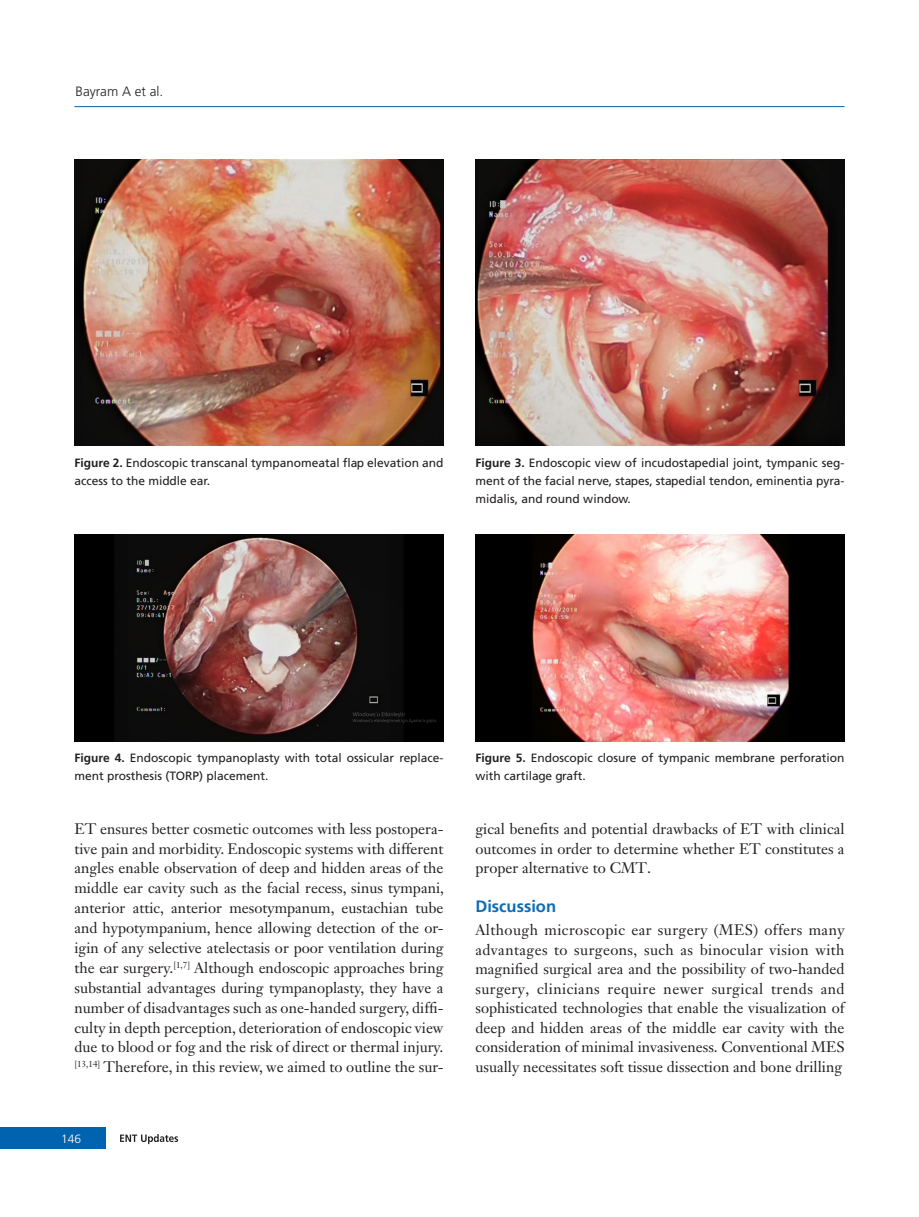
<style>
.page{position:relative;width:919px;height:1217px;background:#fff}
.page>*{position:absolute;margin:0;border:0;box-sizing:border-box;transform-origin:0 0}
.t1{font:16.5px "Frutiger Bold Tr";color:#0d6cb6}
.t2{font:15px/19.8px "Janson Text LT Std";color:#231f20;text-align:justify}
.t3{font:13.5px "Frutiger Light Nr Tr";color:#231f20}
.t4{font:12px/18px "Frutiger Normal Tr";color:#231f20}
.t5{font:12px "Frutiger Light Nr Tr";color:#fff}
.s1{font-family:"Frutiger Bold Tr"}
</style>
<div class="page">
<hr style="left:74px;top:106px;width:770px;height:1px;background:#0063b0">
<div style="left:0;top:1127px;width:106px;height:21px;background:#0063b0"></div>
<svg style="left:120px;top:1134px;width:58px;height:9px"></svg>
<img style="left:74px;top:159px;width:369px;height:286px">
<img style="left:475px;top:159px;width:369px;height:286px">
<img style="left:74px;top:534px;width:369px;height:207px">
<img style="left:475px;top:534px;width:369px;height:207px">
<p class="t3" style="left:75px;top:84px;width:89px">Bayram A et al.</p>
<p class="t4" style="left:74px;top:453px;width:370px"><span class="s1">Figure 2.</span> Endoscopic transcanal tympanomeatal flap elevation and access to the middle ear.</p>
<p class="t4" style="left:475px;top:453px;width:370px;text-align:justify"><span class="s1">Figure 3.</span> Endoscopic view of incudostapedial joint, tympanic seg&shy;ment of the facial nerve, stapes, stapedial tendon, eminentia pyra&shy;midalis, and round window.</p>
<p class="t4" style="left:74px;top:748px;width:370px"><span class="s1">Figure 4.</span> Endoscopic tympanoplasty with total ossicular replace&shy;ment prosthesis (TORP) placement.</p>
<p class="t4" style="left:475px;top:748px;width:370px"><span class="s1">Figure 5.</span> Endoscopic closure of tympanic membrane perforation with cartilage graft.</p>
<p class="t2" style="left:74px;top:818px;width:371px">ET ensures better cosmetic outcomes with less postopera&shy;tive pain and morbidity. Endoscopic systems with different angles enable observation of deep and hidden areas of the middle ear cavity such as the facial recess, sinus tympani, anterior attic, anterior mesotympanum, eustachian tube and hypotympanium, hence allowing detection of the or&shy;igin of any selective atelectasis or poor ventilation during the ear surgery.<sup>[1,7]</sup> Although endoscopic approaches bring substantial advantages during tympanoplasty, they have a number of disadvantages such as one-handed surgery, diffi&shy;culty in depth perception, deterioration of endoscopic view due to blood or fog and the risk of direct or thermal injury. <sup>[13,14]</sup> Therefore, in this review, we aimed to outline the sur-</p>
<p class="t2" style="left:475px;top:818px;width:370px">gical benefits and potential drawbacks of ET with clinical outcomes in order to determine whether ET constitutes a proper alternative to CMT.</p>
<p class="t1" style="left:475px;top:896px;width:82px">Discussion</p>
<p class="t2" style="left:475px;top:919px;width:371px">Although microscopic ear surgery (MES) offers many advantages to surgeons, such as binocular vision with magnified surgical area and the possibility of two-handed surgery, clinicians require newer surgical trends and sophisticated technologies that enable the visualization of deep and hidden areas of the middle ear cavity with the consideration of minimal invasiveness. Conventional MES usually necessitates soft tissue dissection and bone drilling</p>
<p class="t5" style="left:61px;top:1131px;width:22px">146</p>
</div>
